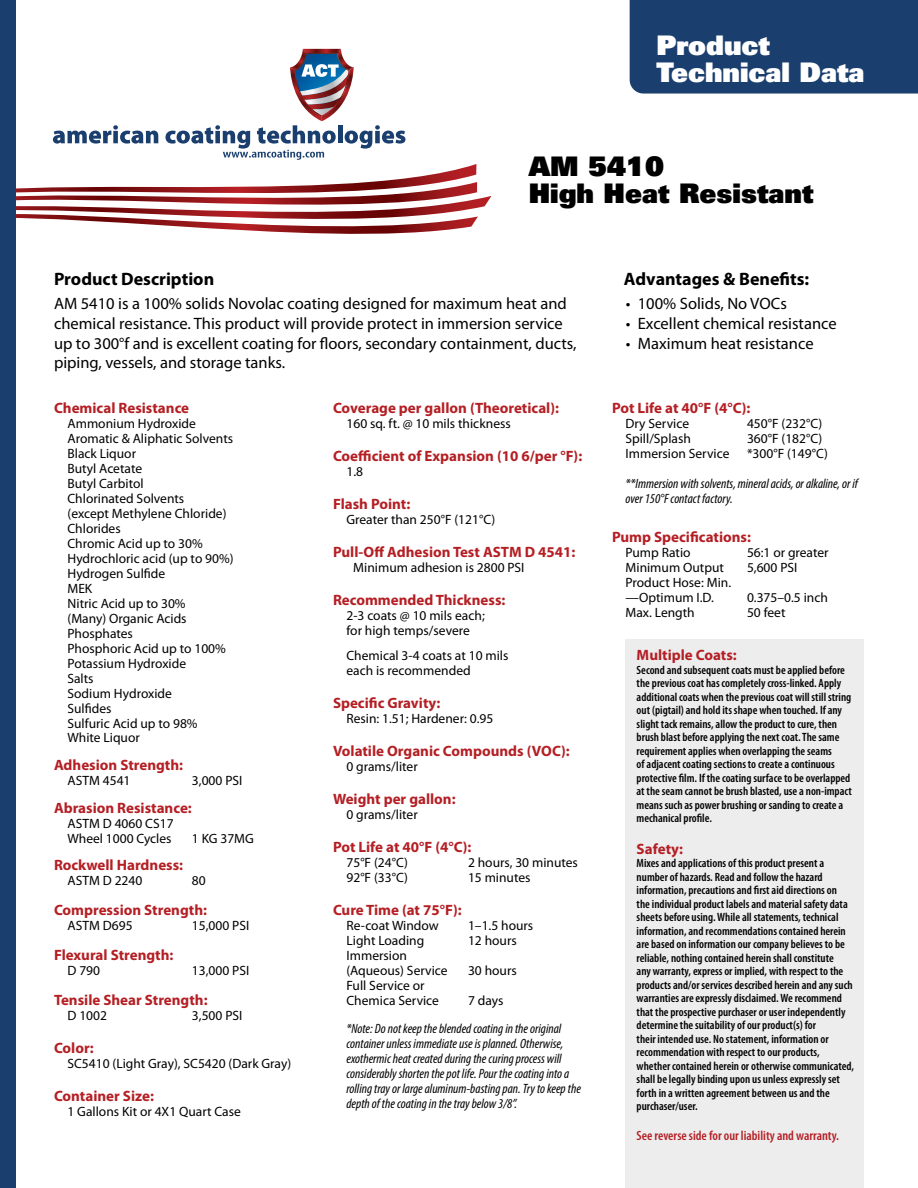
<style>
.page{position:relative;width:918px;height:1188px;background:#fff}
.page>*{position:absolute;margin:0;border:0;box-sizing:border-box;transform-origin:0 0}
.t1{font:900 27px/27px "Univers";color:#000}
.t2{font:900 27px/27px "Univers";color:#fff}
.t3{font:700 18px "Myriad Pro";color:#000}
.t4{font:16.5px/19.8px "Myriad Pro";color:#000}
.t5{font:700 15px "Myriad Pro";color:#b41f24}
.t6{font:13.5px/15px "Myriad Pro";color:#000}
.t7{font:italic condensed 13.5px/15px "Myriad Pro";color:#000}
.t8{font:600 condensed 13.5px "Myriad Pro";color:#b41f24}
.t9{font:600 condensed 12px/13.5px "Myriad Pro";color:#000}
</style>
<div class="page">
<div style="left:630px;top:0;width:288px;height:94px;background:#1a3e6e"></div>
<svg style="left:16px;top:49px;width:475px;height:185px"></svg>
<div style="left:0;top:0;width:16px;height:1188px;background:#1a3e6e"></div>
<div style="left:625px;top:639px;width:239px;height:549px;background:#ededee"></div>
<h1 class="t2" style="left:657px;top:31px;width:209px">Product<br>Technical Data</h1>
<h2 class="t3" style="left:54px;top:268px;width:162px">Product Description</h2>
<h1 class="t1" style="left:529px;top:152px;width:286px">AM 5410<br>High Heat Resistant</h1>
<h2 class="t3" style="left:624px;top:268px;width:187px">Advantages &amp; Benefits:</h2>
<p class="t4" style="left:54px;top:294px;width:524px">AM 5410 is a 100% solids Novolac coating designed for maximum heat and chemical resistance. This product will provide protect in immersion service up to 300°f and is excellent coating for floors, secondary containment, ducts, piping, vessels, and storage tanks.</p>
<p class="t5" style="left:54px;top:399px;width:137px">Chemical Resistance</p>
<p class="t6" style="left:68px;top:416px;width:168px">Ammonium Hydroxide<br>Aromatic &amp; Aliphatic Solvents<br>Black Liquor<br>Butyl Acetate<br>Butyl Carbitol<br>Chlorinated Solvents<br>(except Methylene Chloride)<br>Chlorides<br>Chromic Acid up to 30%<br>Hydrochloric acid (up to 90%)<br>Hydrogen Sulfide<br>MEK<br>Nitric Acid up to 30%<br>(Many) Organic Acids<br>Phosphates<br>Phosphoric Acid up to 100%<br>Potassium Hydroxide<br>Salts<br>Sodium Hydroxide<br>Sulfides<br>Sulfuric Acid up to 98%<br>White Liquor</p>
<p class="t5" style="left:54px;top:757px;width:131px">Adhesion Strength:</p>
<p class="t6" style="left:68px;top:773px;width:65px">ASTM 4541</p>
<p class="t6" style="left:192px;top:773px;width:52px">3,000 PSI</p>
<p class="t5" style="left:54px;top:799px;width:139px">Abrasion Resistance:</p>
<p class="t6" style="left:68px;top:816px;width:108px">ASTM D 4060 CS17<br>Wheel 1000 Cycles</p>
<p class="t6" style="left:192px;top:831px;width:63px">1 KG 37MG</p>
<p class="t5" style="left:54px;top:857px;width:131px">Rockwell Hardness:</p>
<p class="t6" style="left:68px;top:874px;width:76px">ASTM D 2240</p>
<p class="t6" style="left:192px;top:874px;width:15px">80</p>
<p class="t5" style="left:54px;top:902px;width:155px">Compression Strength:</p>
<p class="t6" style="left:68px;top:919px;width:67px">ASTM D695</p>
<p class="t6" style="left:192px;top:919px;width:59px">15,000 PSI</p>
<p class="t5" style="left:54px;top:947px;width:121px">Flexural Strength:</p>
<p class="t6" style="left:68px;top:964px;width:34px">D 790</p>
<p class="t6" style="left:192px;top:964px;width:59px">13,000 PSI</p>
<p class="t5" style="left:54px;top:992px;width:155px">Tensile Shear Strength:</p>
<p class="t6" style="left:68px;top:1009px;width:41px">D 1002</p>
<p class="t6" style="left:192px;top:1009px;width:52px">3,500 PSI</p>
<p class="t5" style="left:54px;top:1040px;width:41px">Color:</p>
<p class="t6" style="left:68px;top:1057px;width:225px">SC5410 (Light Gray), SC5420 (Dark Gray)</p>
<p class="t5" style="left:54px;top:1088px;width:101px">Container Size:</p>
<p class="t6" style="left:68px;top:1105px;width:175px">1 Gallons Kit or 4X1 Quart Case</p>
<p class="t5" style="left:333px;top:399px;width:228px">Coverage per gallon (Theoretical):</p>
<p class="t6" style="left:346px;top:416px;width:166px">160 sq. ft. @ 10 mils thickness</p>
<p class="t5" style="left:333px;top:447px;width:251px">Coefficient of Expansion (10 6/per °F):</p>
<p class="t6" style="left:346px;top:464px;width:18px">1.8</p>
<p class="t5" style="left:333px;top:495px;width:79px">Flash Point:</p>
<p class="t6" style="left:346px;top:512px;width:150px">Greater than 250°F (121°C)</p>
<p class="t5" style="left:333px;top:543px;width:244px">Pull-Off Adhesion Test ASTM D 4541:</p>
<p class="t6" style="left:353px;top:560px;width:173px">Minimum adhesion is 2800 PSI</p>
<p class="t5" style="left:333px;top:591px;width:174px">Recommended Thickness:</p>
<p class="t6" style="left:346px;top:608px;width:140px">2-3 coats @ 10 mils each; for high temps/severe</p>
<p class="t6" style="left:346px;top:648px;width:163px">Chemical 3-4 coats at 10 mils each is recommended</p>
<p class="t5" style="left:333px;top:695px;width:109px">Specific Gravity:</p>
<p class="t6" style="left:346px;top:711px;width:148px">Resin: 1.51; Hardener: 0.95</p>
<p class="t5" style="left:333px;top:743px;width:238px">Volatile Organic Compounds (VOC):</p>
<p class="t6" style="left:346px;top:759px;width:73px">0 grams/liter</p>
<p class="t5" style="left:333px;top:791px;width:124px">Weight per gallon:</p>
<p class="t6" style="left:346px;top:807px;width:73px">0 grams/liter</p>
<p class="t5" style="left:333px;top:839px;width:140px">Pot Life at 40°F (4°C):</p>
<p class="t6" style="left:346px;top:855px;width:63px">75°F (24°C)</p>
<p class="t6" style="left:468px;top:855px;width:111px">2 hours, 30 minutes</p>
<p class="t6" style="left:346px;top:870px;width:63px">92°F (33°C)</p>
<p class="t6" style="left:468px;top:870px;width:64px">15 minutes</p>
<p class="t5" style="left:333px;top:902px;width:130px">Cure Time (at 75°F):</p>
<p class="t6" style="left:346px;top:918px;width:94px">Re-coat Window</p>
<p class="t6" style="left:468px;top:918px;width:67px">1–1.5 hours</p>
<p class="t6" style="left:346px;top:933px;width:79px">Light Loading</p>
<p class="t6" style="left:468px;top:933px;width:50px">12 hours</p>
<p class="t6" style="left:346px;top:948px;width:103px">Immersion (Aqueous) Service</p>
<p class="t6" style="left:468px;top:963px;width:50px">30 hours</p>
<p class="t6" style="left:346px;top:978px;width:94px">Full Service or<br>Chemica Service</p>
<p class="t6" style="left:468px;top:993px;width:37px">7 days</p>
<p class="t7" style="left:346px;top:1020px;width:236px">*Note: Do not keep the blended coating in the original container unless immediate use is planned. Otherwise, exothermic heat created during the curing process will considerably shorten the pot life. Pour the coating into a rolling tray or large aluminum-basting pan. Try to keep the depth of the coating in the tray below 3/8”.</p>
<h3 class="t4" style="left:626px;top:294px;width:163px">• 100% Solids, No VOCs</h3>
<h3 class="t4" style="left:626px;top:314px;width:212px">• Excellent chemical resistance</h3>
<h3 class="t4" style="left:626px;top:334px;width:189px">• Maximum heat resistance</h3>
<p class="t5" style="left:612px;top:399px;width:140px">Pot Life at 40°F (4°C):</p>
<p class="t6" style="left:626px;top:416px;width:65px">Dry Service</p>
<p class="t6" style="left:747px;top:416px;width:77px">450°F (232°C)</p>
<p class="t6" style="left:626px;top:431px;width:67px">Spill/Splash</p>
<p class="t6" style="left:747px;top:431px;width:77px">360°F (182°C)</p>
<p class="t6" style="left:626px;top:446px;width:105px">Immersion Service</p>
<p class="t6" style="left:747px;top:446px;width:82px">*300°F (149°C)</p>
<p class="t7" style="left:626px;top:475px;width:234px">**Immersion with solvents, mineral acids, or alkaline, or if over 150°F contact factory.</p>
<p class="t5" style="left:612px;top:529px;width:140px">Pump Specifications:</p>
<p class="t6" style="left:626px;top:545px;width:67px">Pump Ratio</p>
<p class="t6" style="left:747px;top:545px;width:83px">56:1 or greater</p>
<p class="t6" style="left:626px;top:560px;width:100px">Minimum Output</p>
<p class="t6" style="left:747px;top:560px;width:52px">5,600 PSI</p>
<p class="t6" style="left:626px;top:575px;width:107px">Product Hose: Min. —Optimum I.D.</p>
<p class="t6" style="left:747px;top:590px;width:82px">0.375–0.5 inch</p>
<p class="t6" style="left:626px;top:605px;width:71px">Max. Length</p>
<p class="t6" style="left:747px;top:605px;width:40px">50 feet</p>
<p class="t5" style="left:637px;top:647px;width:102px">Multiple Coats:</p>
<p class="t9" style="left:637px;top:663px;width:217px">Second and subsequent coats must be applied before the previous coat has completely cross-linked. Apply additional coats when the previous coat will still string out (pigtail) and hold its shape when touched. If any slight tack remains, allow the product to cure, then brush blast before applying the next coat. The same requirement applies when overlapping the seams<br>of adjacent coating sections to create a continuous protective film. If the coating surface to be overlapped at the seam cannot be brush blasted, use a non-impact means such as power brushing or sanding to create a mechanical profile.</p>
<p class="t5" style="left:637px;top:840px;width:48px">Safety:</p>
<p class="t9" style="left:637px;top:857px;width:219px">Mixes and applications of this product present a number of hazards. Read and follow the hazard information, precautions and first aid directions on<br>the individual product labels and material safety data sheets before using. While all statements, technical information, and recommendations contained herein are based on information our company believes to be reliable, nothing contained herein shall constitute<br>any warranty, express or implied, with respect to the products and/or services described herein and any such warranties are expressly disclaimed. We recommend that the prospective purchaser or user independently determine the suitability of our product(s) for<br>their intended use. No statement, information or recommendation with respect to our products, whether contained herein or otherwise communicated, shall be legally binding upon us unless expressly set forth in a written agreement between us and the purchaser/user.</p>
<p class="t8" style="left:637px;top:1128px;width:204px">See reverse side for our liability and warranty.</p>
</div>
